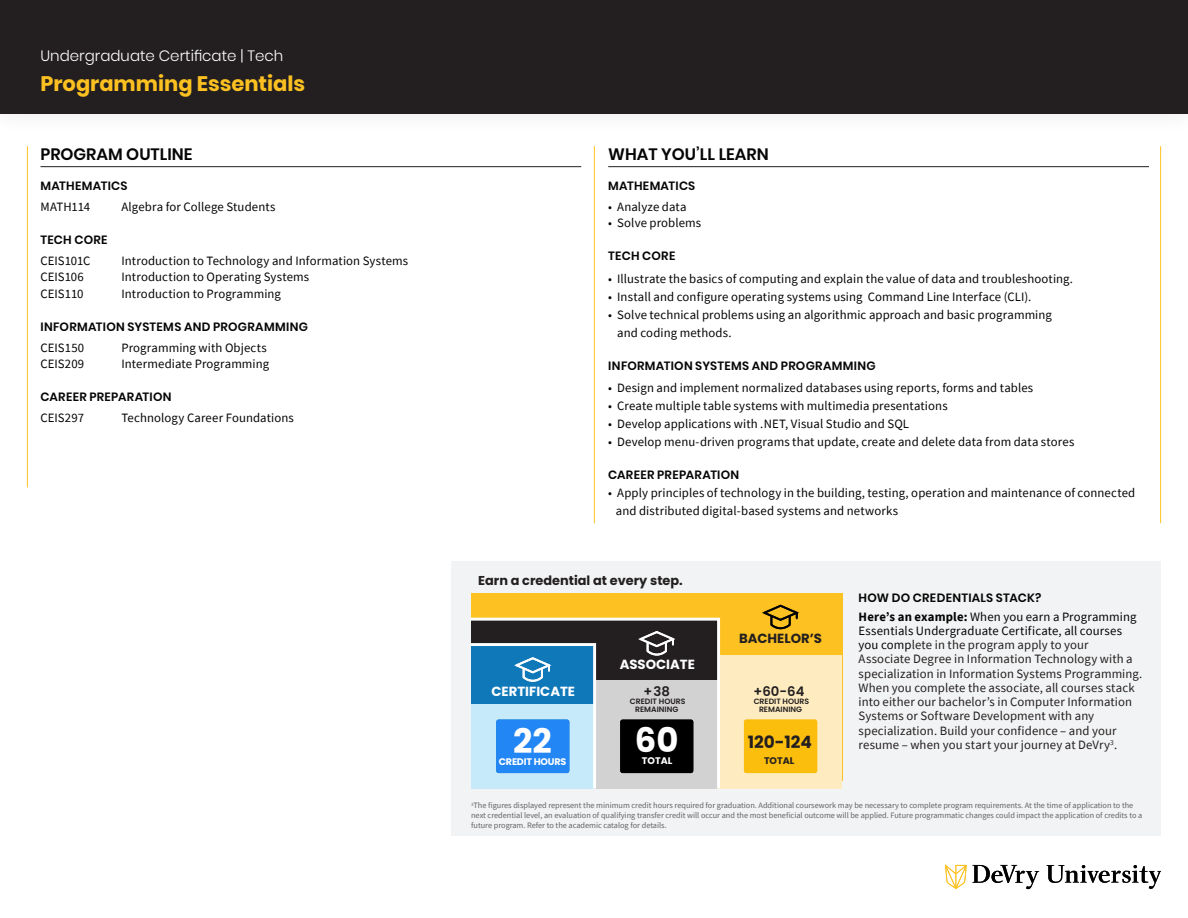
<style>
.page{position:relative;width:1188px;height:918px;background:#fff}
.page>*{position:absolute;margin:0;border:0;box-sizing:border-box;transform-origin:0 0}
.t1{font:700 33.9px "Poppins";color:#fff}
.t2{font:700 21px "Poppins";color:#fcc120}
.t3{font:700 16.95px "Poppins";color:#231f20}
.t4{font:600 16.5px "Poppins";color:#050505}
.t5{font:300 15px "Poppins";color:#fff}
.t6{font:700 13.2px "Poppins";color:#fff}
.t7{font:700 13.2px "Poppins";color:#231f20}
.t8{font:600 13.2px "Poppins";color:#231f20}
.t9{font:700 12.9px "Poppins";color:#231f20}
.t10{font:12.75px/18px "Source Sans Pro";letter-spacing:.01em;color:#050505}
.t11{font:12.75px/14.2px "Source Sans Pro";letter-spacing:.01em;color:#231f20}
.t12{font:12.75px "Source Sans Pro";letter-spacing:-.01em;color:#050505}
.t13{font:600 12px "Poppins";letter-spacing:.02em;color:#050505}
.t14{font:700 9.6px "Poppins";letter-spacing:-.02em;color:#fff}
.t15{font:700 9.6px "Poppins";color:#231f20}
.t16{font:8.25px/9.8px "Source Sans Pro";color:#636366}
.t17{font:600 7.8px/8.4px "Poppins";color:#231f20;text-align:center}
.s1{font-weight:700;color:#050505}
.s2{color:#050505}
</style>
<div class="page">
<div style="left:0;top:0;width:1188px;height:114px;background:#231f20"></div>
<hr style="left:608px;top:166px;width:541px;height:1px;background:#231f20">
<hr style="left:40px;top:166px;width:541px;height:1px;background:#231f20">
<hr style="left:1160px;top:146px;width:1px;height:377px;background:#fec221">
<hr style="left:27px;top:146px;width:1px;height:341px;background:#fec221">
<hr style="left:594px;top:146px;width:1px;height:377px;background:#fec221">
<div style="left:451px;top:562px;width:710px;height:274px;background:#f2f3f4"></div>
<div style="left:471px;top:594px;width:371px;height:187px;background:#fdc221"></div>
<div style="left:719px;top:655px;width:123px;height:134px;background:#feecc0"></div>
<div style="left:744px;top:720px;width:73px;height:53px;background:#fcbe0d;border-radius:2px"></div>
<svg style="left:471px;top:617px;width:250px;height:172px"></svg>
<svg style="left:762px;top:604px;width:37px;height:26px"></svg>
<svg style="left:1047px;top:865px;width:114px;height:24px"></svg>
<svg style="left:945px;top:864px;width:94px;height:25px"></svg>
<p class="t5" style="left:40px;top:47px;width:244px">Undergraduate Certificate | Tech</p>
<h1 class="t2" style="left:40px;top:71px;width:266px">Programming Essentials</h1>
<h2 class="t4" style="left:40px;top:144px;width:154px">PROGRAM OUTLINE</h2>
<h3 class="t13" style="left:40px;top:178px;width:89px">MATHEMATICS</h3>
<p class="t12" style="left:40px;top:198px;width:51px">MATH114</p>
<p class="t10" style="left:122px;top:197px;width:156px">Algebra for College Students</p>
<p class="t13" style="left:40px;top:232px;width:69px">TECH CORE</p>
<p class="t10" style="left:40px;top:251px;width:51px">CEIS101C</p>
<p class="t10" style="left:122px;top:251px;width:288px">Introduction to Technology and Information Systems</p>
<p class="t10" style="left:40px;top:268px;width:45px">CEIS106</p>
<p class="t10" style="left:122px;top:268px;width:189px">Introduction to Operating Systems</p>
<p class="t10" style="left:40px;top:284px;width:45px">CEIS110</p>
<p class="t10" style="left:121px;top:284px;width:161px">Introduction to Programming</p>
<h3 class="t13" style="left:40px;top:320px;width:269px">INFORMATION SYSTEMS AND PROGRAMMING</h3>
<p class="t10" style="left:40px;top:339px;width:45px">CEIS150</p>
<p class="t10" style="left:122px;top:339px;width:147px">Programming with Objects</p>
<p class="t10" style="left:40px;top:355px;width:45px">CEIS209</p>
<p class="t10" style="left:122px;top:355px;width:149px">Intermediate Programming</p>
<h3 class="t13" style="left:40px;top:390px;width:133px">CAREER PREPARATION</h3>
<p class="t10" style="left:40px;top:409px;width:45px">CEIS297</p>
<p class="t10" style="left:122px;top:409px;width:174px">Technology Career Foundations</p>
<h2 class="t4" style="left:608px;top:144px;width:162px">WHAT YOU’LL LEARN</h2>
<h3 class="t13" style="left:608px;top:178px;width:89px">MATHEMATICS</h3>
<p class="t10" style="left:608px;top:197px;width:80px">• Analyze data</p>
<p class="t10" style="left:608px;top:214px;width:95px">• Solve problems</p>
<h3 class="t13" style="left:608px;top:249px;width:69px">TECH CORE</h3>
<p class="t10" style="left:608px;top:269px;width:466px">• Illustrate the basics of computing and explain the value of data and troubleshooting.</p>
<p class="t10" style="left:608px;top:287px;width:425px">• Install and configure operating systems using Command Line Interface (CLI).</p>
<p class="t10" style="left:617px;top:305px;width:436px;text-indent:-9px">• Solve technical problems using an algorithmic approach and basic programming and coding methods.</p>
<h3 class="t13" style="left:608px;top:359px;width:269px">INFORMATION SYSTEMS AND PROGRAMMING</h3>
<p class="t10" style="left:608px;top:379px;width:426px">• Design and implement normalized databases using reports, forms and tables</p>
<p class="t10" style="left:608px;top:397px;width:341px">• Create multiple table systems with multimedia presentations</p>
<p class="t10" style="left:608px;top:415px;width:302px">• Develop applications with .NET, Visual Studio and SQL</p>
<h3 class="t13" style="left:608px;top:468px;width:133px">CAREER PREPARATION</h3>
<p class="t10" style="left:616px;top:484px;width:521px;text-indent:-8px">• Apply principles of technology in the building, testing, operation and maintenance of connected and distributed digital-based systems and networks</p>
<p class="t10" style="left:608px;top:433px;width:468px">• Develop menu-driven programs that update, create and delete data from data stores</p>
<h1 class="t9" style="left:478px;top:573px;width:206px">Earn a credential at every step.</h1>
<p class="t6" style="left:620px;top:657px;width:77px">ASSOCIATE</p>
<p class="t6" style="left:491px;top:683px;width:85px">CERTIFICATE</p>
<p class="t8" style="left:644px;top:683px;width:28px">+38</p>
<p class="t17" style="left:630px;top:697px;width:57px">CREDIT HOURS<br>REMAINING</p>
<h1 class="t1" style="left:635px;top:721px;width:45px">60</h1>
<p class="t14" style="left:642px;top:755px;width:32px">TOTAL</p>
<h1 class="t1" style="left:513px;top:721px;width:40px">22</h1>
<p class="t14" style="left:499px;top:756px;width:69px">CREDIT HOURS</p>
<p class="t7" style="left:739px;top:631px;width:85px">BACHELOR’S</p>
<p class="t8" style="left:754px;top:683px;width:52px">+60-64</p>
<p class="t17" style="left:754px;top:697px;width:57px">CREDIT HOURS<br>REMAINING</p>
<h3 class="t3" style="left:748px;top:732px;width:66px">120-124</h3>
<p class="t15" style="left:764px;top:755px;width:32px">TOTAL</p>
<h3 class="t13" style="left:859px;top:591px;width:184px">HOW DO CREDENTIALS STACK?</h3>
<p class="t11" style="left:859px;top:609px;width:285px"><span class="s1">Here’s an example:</span> <span class="s2">When you earn a Programming Essentials Undergraduate Certificate, all courses you comp</span>lete in the program apply to your Associate Degree in Information Technology with a specialization in Information Systems Programming.<br>When you complete the associate, all courses stack into either our bachelor’s in Computer Information Systems or Software Development with any specialization. Build your confidence – and your resume – when you start your journey at DeVry<sup>3</sup>.</p>
<p class="t16" style="left:471px;top:801px;width:673px"><sup>3</sup>The figures displayed represent the minimum credit hours required for graduation. Additional coursework may be necessary to complete program requirements. At the time of application to the next credential level, an evaluation of qualifying transfer credit will occur and the most beneficial outcome will be applied. Future programmatic changes could impact the application of credits to a future program. Refer to the academic catalog for details.</p>
</div>
